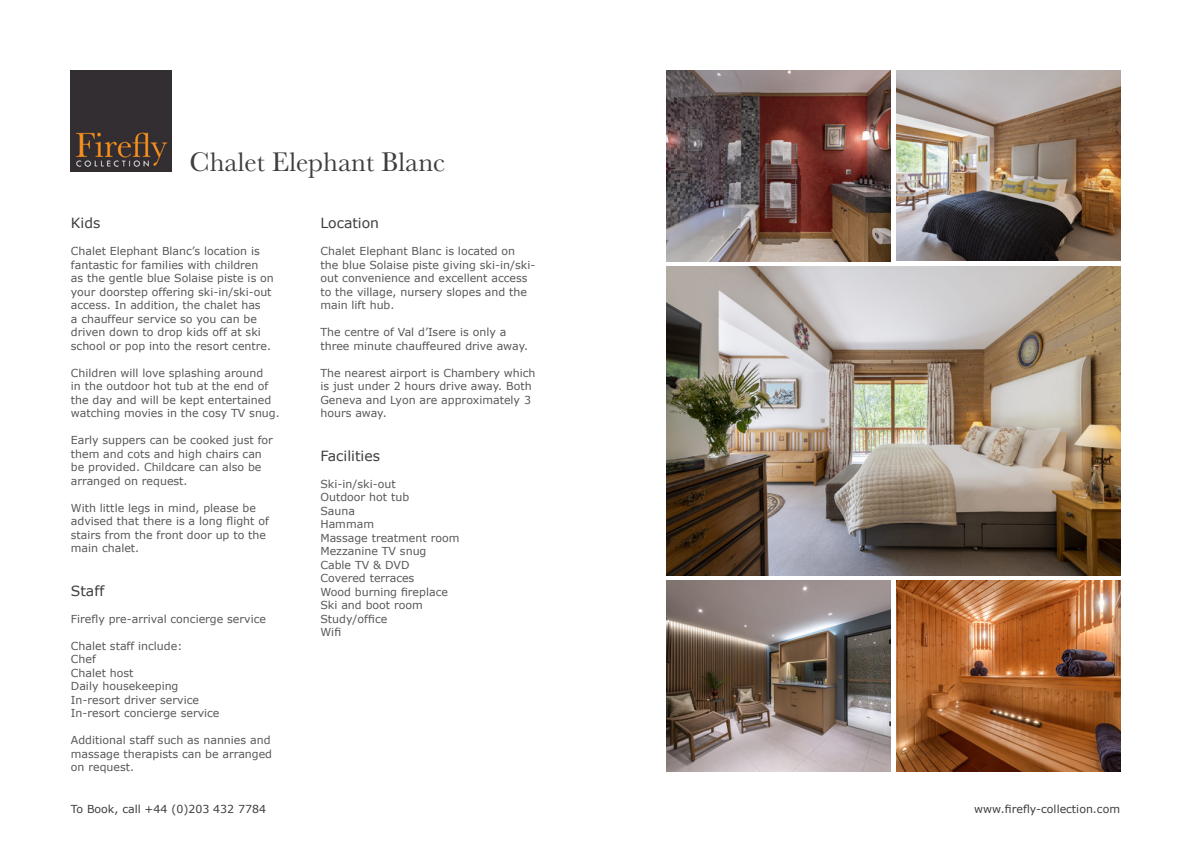
<style>
.page{position:relative;width:1191px;height:842px;background:#fff}
.page>*{position:absolute;margin:0;border:0;box-sizing:border-box;transform-origin:0 0}
.t1{font:28px "Baskerville";color:#3e3e3f}
.t2{font:14px "Verdana";color:#3e3e3f}
.t3{font:11px/13.5px "Verdana";color:#57585a}
.t4{font:11px "Verdana";color:#3e3e3f}
</style>
<div class="page">
<img style="left:71px;top:71px;width:101px;height:101px">
<img style="left:666px;top:267px;width:454px;height:308px">
<img style="left:666px;top:581px;width:224px;height:190px">
<img style="left:896px;top:581px;width:224px;height:190px">
<img style="left:666px;top:71px;width:224px;height:190px">
<img style="left:896px;top:71px;width:224px;height:189px">
<p class="t1" style="left:190px;top:145px;width:257px">Chalet Elephant Blanc</p>
<p class="t2" style="left:71px;top:214px;width:31px">Kids</p>
<p class="t3" style="left:71px;top:244px;width:204px">Chalet Elephant Blanc’s location is fantastic for families with children<br>as the gentle blue Solaise piste is on your doorstep offering ski-in/ski-out access. In addition, the chalet has<br>a chauffeur service so you can be driven down to drop kids off at ski school or pop into the resort centre.</p>
<p class="t3" style="left:71px;top:366px;width:210px">Children will love splashing around<br>in the outdoor hot tub at the end of the day and will be kept entertained watching movies in the cosy TV snug.</p>
<p class="t3" style="left:71px;top:433px;width:204px">Early suppers can be cooked just for them and cots and high chairs can be provided. Childcare can also be arranged on request.</p>
<p class="t3" style="left:71px;top:501px;width:200px">With little legs in mind, please be advised that there is a long flight of stairs from the front door up to the main chalet.</p>
<p class="t2" style="left:71px;top:582px;width:35px">Staff</p>
<p class="t3" style="left:71px;top:612px;width:197px">Firefly pre-arrival concierge service</p>
<p class="t3" style="left:71px;top:639px;width:113px">Chalet staff include:</p>
<p class="t3" style="left:71px;top:653px;width:27px">Chef</p>
<p class="t3" style="left:71px;top:666px;width:64px">Chalet host</p>
<p class="t3" style="left:71px;top:680px;width:109px">Daily housekeeping</p>
<p class="t3" style="left:71px;top:693px;width:130px">In-resort driver service</p>
<p class="t3" style="left:71px;top:707px;width:150px">In-resort concierge service</p>
<p class="t3" style="left:71px;top:734px;width:203px">Additional staff such as nannies and massage therapists can be arranged on request.</p>
<p class="t4" style="left:71px;top:802px;width:197px">To Book, call +44 (0)203 432 7784</p>
<p class="t2" style="left:320px;top:214px;width:60px">Location</p>
<p class="t3" style="left:320px;top:244px;width:216px">Chalet Elephant Blanc is located on the blue Solaise piste giving ski-in/ski&shy;out convenience and excellent access to the village, nursery slopes and the main lift hub.</p>
<p class="t3" style="left:320px;top:325px;width:209px">The centre of Val d’Isere is only a three minute chauffeured drive away.</p>
<p class="t3" style="left:320px;top:366px;width:216px">The nearest airport is Chambery which is just under 2 hours drive away. Both<br>Geneva and Lyon are approximately 3 hours away.</p>
<p class="t2" style="left:320px;top:447px;width:61px">Facilities</p>
<p class="t3" style="left:320px;top:477px;width:77px">Ski-in/ski-out</p>
<p class="t3" style="left:320px;top:491px;width:90px">Outdoor hot tub</p>
<p class="t3" style="left:320px;top:504px;width:36px">Sauna</p>
<p class="t3" style="left:320px;top:518px;width:55px">Hammam</p>
<p class="t3" style="left:320px;top:531px;width:140px">Massage treatment room</p>
<p class="t3" style="left:320px;top:545px;width:108px">Mezzanine TV snug</p>
<p class="t3" style="left:320px;top:558px;width:91px">Cable TV &amp; DVD</p>
<p class="t3" style="left:320px;top:572px;width:95px">Covered terraces</p>
<p class="t3" style="left:320px;top:585px;width:129px">Wood burning fireplace</p>
<p class="t3" style="left:320px;top:599px;width:104px">Ski and boot room</p>
<p class="t3" style="left:320px;top:612px;width:68px">Study/office</p>
<p class="t3" style="left:320px;top:626px;width:22px">Wifi</p>
<p class="t4" style="left:974px;top:802px;width:147px">www.firefly-collection.com</p>
</div>
